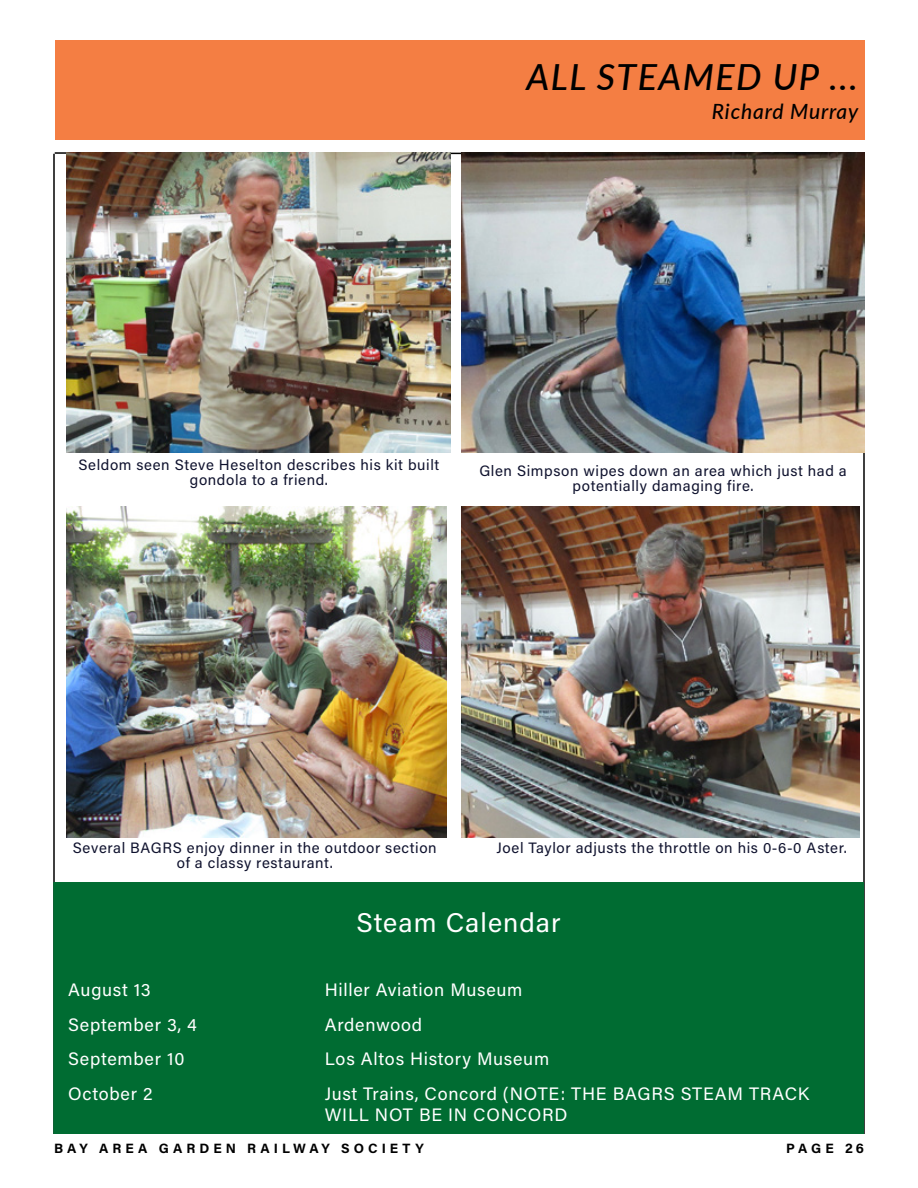
<style>
.page{position:relative;width:918px;height:1188px;background:#fff}
.page>*{position:absolute;margin:0;border:0;box-sizing:border-box;transform-origin:0 0}
.t1{font:italic 500 36px "Lato";letter-spacing:.04em;color:#000}
.t2{font:27px "Acumin Pro";letter-spacing:.04em;color:#fff}
.t3{font:italic 500 21px "Lato";letter-spacing:.04em;color:#000}
.t4{font:18px/21px "Acumin Pro";letter-spacing:.04em;color:#fff}
.t5{font:15px/15px "Acumin Pro";letter-spacing:.04em;color:#0f122e;text-align:center}
.t6{font:700 13.5px "Acumin Pro";letter-spacing:.3em;color:#000}
</style>
<div class="page">
<div style="left:55px;top:40px;width:810px;height:100px;background:#f47e43"></div>
<hr style="left:863px;top:152px;width:2px;height:982px;background:#000">
<hr style="left:53px;top:154px;width:2px;height:980px;background:#000">
<svg style="left:53px;top:152px;width:409px;height:3px"></svg>
<div style="left:54px;top:883px;width:809px;height:250px;background:#006c32"></div>
<div style="left:53px;top:882px;width:811px;height:252px;border:2px solid #006c32"></div>
<img style="left:462px;top:152px;width:403px;height:301px">
<img style="left:462px;top:507px;width:398px;height:330px">
<img style="left:67px;top:507px;width:380px;height:330px">
<img style="left:67px;top:152px;width:384px;height:301px">
<h1 class="t1" style="left:526px;top:51px;width:333px">ALL STEAMED UP ...</h1>
<h3 class="t3" style="left:712px;top:96px;width:148px">Richard Murray</h3>
<p class="t5" style="left:78px;top:457px;width:362px">Seldom seen Steve Heselton describes his kit built gondola to a friend.</p>
<p class="t5" style="left:479px;top:463px;width:369px">Glen Simpson wipes down an area which just had a potentially damaging fire.</p>
<p class="t5" style="left:73px;top:839px;width:365px">Several BAGRS enjoy dinner in the outdoor section</p>
<p class="t5" style="left:497px;top:839px;width:352px">Joel Taylor adjusts the throttle on his 0-6-0 Aster.</p>
<p class="t5" style="left:177px;top:854px;width:158px">of a classy restaurant.</p>
<h2 class="t2" style="left:356px;top:904px;width:206px">Steam Calendar</h2>
<p class="t4" style="left:68px;top:979px;width:84px">August 13</p>
<p class="t4" style="left:325px;top:979px;width:199px">Hiller Aviation Museum</p>
<p class="t4" style="left:68px;top:1013px;width:130px">September 3, 4</p>
<p class="t4" style="left:325px;top:1013px;width:99px">Ardenwood</p>
<p class="t4" style="left:68px;top:1048px;width:118px">September 10</p>
<p class="t4" style="left:325px;top:1048px;width:226px">Los Altos History Museum</p>
<p class="t4" style="left:68px;top:1082px;width:86px">October 2</p>
<p class="t4" style="left:325px;top:1082px;width:486px">Just Trains, Concord (NOTE: THE BAGRS STEAM TRACK<br>WILL NOT BE IN CONCORD</p>
<p class="t6" style="left:54px;top:1138px;width:371px">BAY AREA GARDEN RAILWAY SOCIETY</p>
<p class="t6" style="left:786px;top:1138px;width:79px">PAGE 26</p>
</div>
